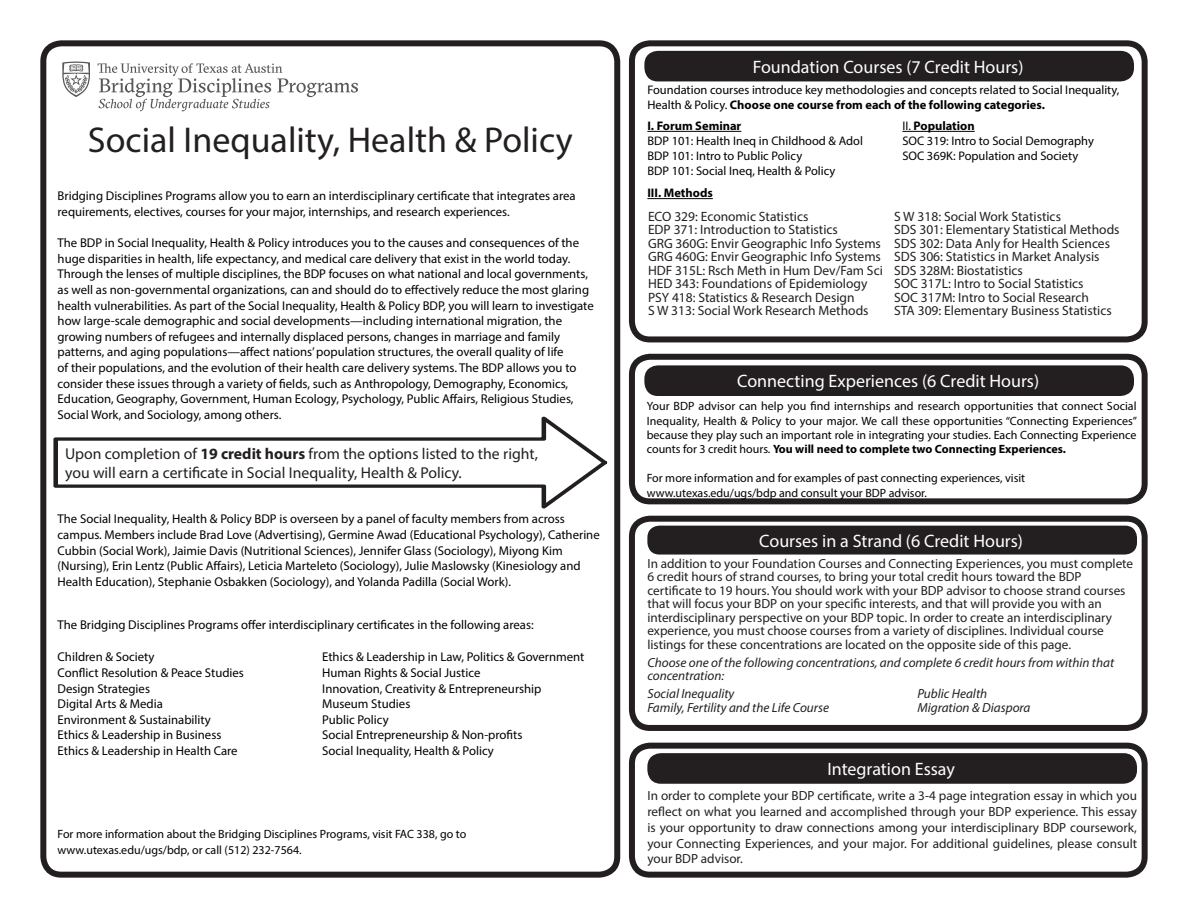
<style>
.page{position:relative;width:1188px;height:918px;background:#fff}
.page>*{position:absolute;margin:0;border:0;box-sizing:border-box;transform-origin:0 0}
.heading_1{font:36px "Myriad Pro";color:#231f20}
.t1{font:18px "Myriad Pro";color:#fff}
.t2{font:15.75px/18.9px "Myriad Pro";color:#231f20}
.t3{font:13.5px "Myriad Pro";color:#231f20}
.t4{font:13.2px/13.5px "Myriad Pro";color:#231f20}
.t5{font:italic 13.2px/13.5px "Myriad Pro";color:#231f20}
.Body_Text_2{font:12.75px/15.6px "Myriad Pro";color:#000}
.t6{font:12.45px/15px "Myriad Pro";color:#000}
.t7{font:700 12.45px "Myriad Pro";color:#000}
.Body_Text_2-2{font:12px/14.4px "Myriad Pro";color:#000;text-align:justify}
.s1{font-weight:700}
.s2{font-weight:400}
</style>
<div class="page">
<div style="left:40px;top:40px;width:580px;height:838px;border:6px solid #231f20;border-radius:18px"></div>
<svg style="left:62px;top:61px;width:28px;height:36px"></svg>
<svg style="left:98px;top:63px;width:260px;height:48px"></svg>
<svg style="left:53px;top:416px;width:555px;height:93px"></svg>
<div style="left:629px;top:40px;width:519px;height:302px;border:6px solid #231f20;border-radius:18px"></div>
<div style="left:629px;top:354px;width:519px;height:150px;border:6px solid #231f20;border-radius:18px"></div>
<div style="left:629px;top:516px;width:519px;height:215px;border:6px solid #231f20;border-radius:18px"></div>
<div style="left:629px;top:743px;width:519px;height:135px;border:6px solid #231f20;border-radius:18px"></div>
<hr style="left:647px;top:131px;width:94px;height:1px;background:#000">
<hr style="left:902px;top:131px;width:73px;height:1px;background:#000">
<hr style="left:647px;top:198px;width:66px;height:1px;background:#000">
<div style="left:644px;top:51px;width:490px;height:30px;background:#231f20;border-radius:14px"></div>
<div style="left:644px;top:365px;width:490px;height:31px;background:#231f20;border-radius:14px"></div>
<div style="left:647px;top:526px;width:490px;height:29px;background:#231f20;border-radius:12px"></div>
<div style="left:647px;top:753px;width:490px;height:31px;background:#231f20;border-radius:14px"></div>
<p class="heading_1" style="left:88px;top:118px;width:486px">Social Inequality, Health &amp; Policy</p>
<p class="Body_Text_2" style="left:58px;top:188px;width:519px">Bridging Disciplines Programs allow you to earn an interdisciplinary certificate that integrates area requirements, electives, courses for your major, internships, and research experiences.</p>
<p class="Body_Text_2" style="left:58px;top:235px;width:538px">The BDP in Social Inequality, Health &amp; Policy introduces you to the causes and consequences of the huge disparities in health, life expectancy, and medical care delivery that exist in the world today.<br>Through the lenses of multiple disciplines, the BDP focuses on what national and local governments, as well as non-governmental organizations, can and should do to effectively reduce the most glaring health vulnerabilities. As part of the Social Inequality, Health &amp; Policy BDP, you will learn to investigate how large-scale demographic and social developments—including international migration, the growing numbers of refugees and internally displaced persons, changes in marriage and family patterns, and aging populations—affect nations’ population structures, the overall quality of life<br>of their populations, and the evolution of their health care delivery systems. The BDP allows you to consider these issues through a variety of fields, such as Anthropology, Demography, Economics, Education, Geography, Government, Human Ecology, Psychology, Public Affairs, Religious Studies, Social Work, and Sociology, among others.</p>
<p class="t2" style="left:65px;top:444px;width:474px">Upon completion of <span class="s1">19 credit hours</span> from the options listed to the right, you will earn a certificate in Social Inequality, Health &amp; Policy.</p>
<p class="Body_Text_2" style="left:58px;top:511px;width:544px">The Social Inequality, Health &amp; Policy BDP is overseen by a panel of faculty members from across campus. Members include Brad Love (Advertising), Germine Awad (Educational Psychology), Catherine Cubbin (Social Work), Jaimie Davis (Nutritional Sciences), Jennifer Glass (Sociology), Miyong Kim (Nursing), Erin Lentz (Public Affairs), Leticia Marteleto (Sociology), Julie Maslowsky (Kinesiology and Health Education), Stephanie Osbakken (Sociology), and Yolanda Padilla (Social Work).</p>
<p class="Body_Text_2" style="left:58px;top:617px;width:478px">The Bridging Disciplines Programs offer interdisciplinary certificates in the following areas:</p>
<p class="Body_Text_2" style="left:58px;top:649px;width:99px">Children &amp; Society</p>
<p class="Body_Text_2" style="left:58px;top:665px;width:188px">Conflict Resolution &amp; Peace Studies</p>
<p class="Body_Text_2" style="left:58px;top:680px;width:94px">Design Strategies</p>
<p class="Body_Text_2" style="left:58px;top:696px;width:107px">Digital Arts &amp; Media</p>
<p class="Body_Text_2" style="left:58px;top:712px;width:155px">Environment &amp; Sustainability</p>
<p class="Body_Text_2" style="left:58px;top:727px;width:165px">Ethics &amp; Leadership in Business</p>
<p class="Body_Text_2" style="left:58px;top:743px;width:182px">Ethics &amp; Leadership in Health Care</p>
<p class="Body_Text_2" style="left:322px;top:649px;width:264px">Ethics &amp; Leadership in Law, Politics &amp; Government</p>
<p class="Body_Text_2" style="left:322px;top:665px;width:160px">Human Rights &amp; Social Justice</p>
<p class="Body_Text_2" style="left:322px;top:680px;width:221px">Innovation, Creativity &amp; Entrepreneurship</p>
<p class="Body_Text_2" style="left:322px;top:696px;width:90px">Museum Studies</p>
<p class="Body_Text_2" style="left:322px;top:712px;width:68px">Public Policy</p>
<p class="Body_Text_2" style="left:322px;top:727px;width:202px">Social Entrepreneurship &amp; Non-profits</p>
<p class="Body_Text_2" style="left:322px;top:743px;width:173px">Social Inequality, Health &amp; Policy</p>
<p class="Body_Text_2-2" style="left:58px;top:826px;width:410px">For more information about the Bridging Disciplines Programs, visit FAC 338, go to</p>
<p class="Body_Text_2-2" style="left:58px;top:842px;width:246px">www.utexas.edu/ugs/bdp, or call (512) 232-7564.</p>
<p class="t1" style="left:753px;top:56px;width:272px">Foundation Courses (7 Credit Hours)</p>
<p class="t6" style="left:647px;top:82px;width:474px">Foundation courses introduce key methodologies and concepts related to Social Inequality,<br>Health &amp; Policy. <span class="s1">Choose one course from each of the following categories.</span></p>
<p class="t7" style="left:647px;top:118px;width:95px">I. Forum Seminar</p>
<p class="t7" style="left:902px;top:118px;width:74px"><span class="s2">II.</span> Population</p>
<p class="t6" style="left:647px;top:133px;width:217px">BDP 101: Health Ineq in Childhood &amp; Adol</p>
<p class="t6" style="left:902px;top:133px;width:193px">SOC 319: Intro to Social Demography</p>
<p class="t6" style="left:647px;top:148px;width:156px">BDP 101: Intro to Public Policy</p>
<p class="t6" style="left:902px;top:148px;width:177px">SOC 369K: Population and Society</p>
<p class="t6" style="left:647px;top:163px;width:189px">BDP 101: Social Ineq, Health &amp; Policy</p>
<p class="t7" style="left:647px;top:185px;width:67px">III. Methods</p>
<p class="t3" style="left:648px;top:208px;width:162px">ECO 329: Economic Statistics</p>
<p class="t3" style="left:648px;top:221px;width:191px">EDP 371: Introduction to Statistics</p>
<p class="t3" style="left:648px;top:235px;width:234px">GRG 360G: Envir Geographic Info Systems</p>
<p class="t3" style="left:648px;top:248px;width:234px">GRG 460G: Envir Geographic Info Systems</p>
<p class="t3" style="left:648px;top:262px;width:236px">HDF 315L: Rsch Meth in Hum Dev/Fam Sci</p>
<p class="t3" style="left:648px;top:275px;width:221px">HED 343: Foundations of Epidemiology</p>
<p class="t3" style="left:648px;top:289px;width:208px">PSY 418: Statistics &amp; Research Design</p>
<p class="t3" style="left:648px;top:302px;width:222px">S W 313: Social Work Research Methods</p>
<p class="t3" style="left:894px;top:208px;width:168px">S W 318: Social Work Statistics</p>
<p class="t3" style="left:894px;top:221px;width:227px">SDS 301: Elementary Statistical Methods</p>
<p class="t3" style="left:894px;top:235px;width:217px">SDS 302: Data Anly for Health Sciences</p>
<p class="t3" style="left:894px;top:248px;width:207px">SDS 306: Statistics in Market Analysis</p>
<p class="t3" style="left:894px;top:262px;width:130px">SDS 328M: Biostatistics</p>
<p class="t3" style="left:894px;top:275px;width:191px">SOC 317L: Intro to Social Statistics</p>
<p class="t3" style="left:894px;top:289px;width:196px">SOC 317M: Intro to Social Research</p>
<p class="t3" style="left:894px;top:302px;width:219px">STA 309: Elementary Business Statistics</p>
<p class="t1" style="left:737px;top:370px;width:304px">Connecting Experiences (6 Credit Hours)</p>
<p class="Body_Text_2-2" style="left:647px;top:399px;width:492px">Your BDP advisor can help you find internships and research opportunities that connect Social Inequality, Health &amp; Policy to your major. We call these opportunities “Connecting Experiences” because they play such an important role in integrating your studies. Each Connecting Experience counts for 3 credit hours. <span class="s1">You will need to complete two Connecting Experiences.</span></p>
<p class="Body_Text_2-2" style="left:647px;top:471px;width:380px">For more information and for examples of past connecting experiences, visit www.utexas.edu/ugs/bdp and consult your BDP advisor.</p>
<p class="t1" style="left:759px;top:530px;width:265px">Courses in a Strand (6 Credit Hours)</p>
<p class="t4" style="left:647px;top:557px;width:487px">In addition to your Foundation Courses and Connecting Experiences, you must complete 6 credit hours of strand courses, to bring your total credit hours toward the BDP certificate to 19 hours. You should work with your BDP advisor to choose strand courses that will focus your BDP on your specific interests, and that will provide you with an interdisciplinary perspective on your BDP topic. In order to create an interdisciplinary experience, you must choose courses from a variety of disciplines. Individual course listings for these concentrations are located on the opposite side of this page.</p>
<p class="t5" style="left:647px;top:656px;width:468px">Choose one of the following concentrations, and complete 6 credit hours from within that concentration:</p>
<p class="t5" style="left:647px;top:687px;width:89px">Social Inequality</p>
<p class="t5" style="left:917px;top:687px;width:71px">Public Health</p>
<p class="t5" style="left:647px;top:701px;width:183px">Family, Fertility and the Life Course</p>
<p class="t5" style="left:917px;top:701px;width:115px">Migration &amp; Diaspora</p>
<p class="t1" style="left:827px;top:758px;width:129px">Integration Essay</p>
<p class="t4" style="left:647px;top:788px;width:491px;line-height:15.9px;text-align:justify">In order to complete your BDP certificate, write a 3-4 page integration essay in which you reflect on what you learned and accomplished through your BDP experience. This essay is your opportunity to draw connections among your interdisciplinary BDP coursework, your Connecting Experiences, and your major. For additional guidelines, please consult your BDP advisor.</p>
</div>
